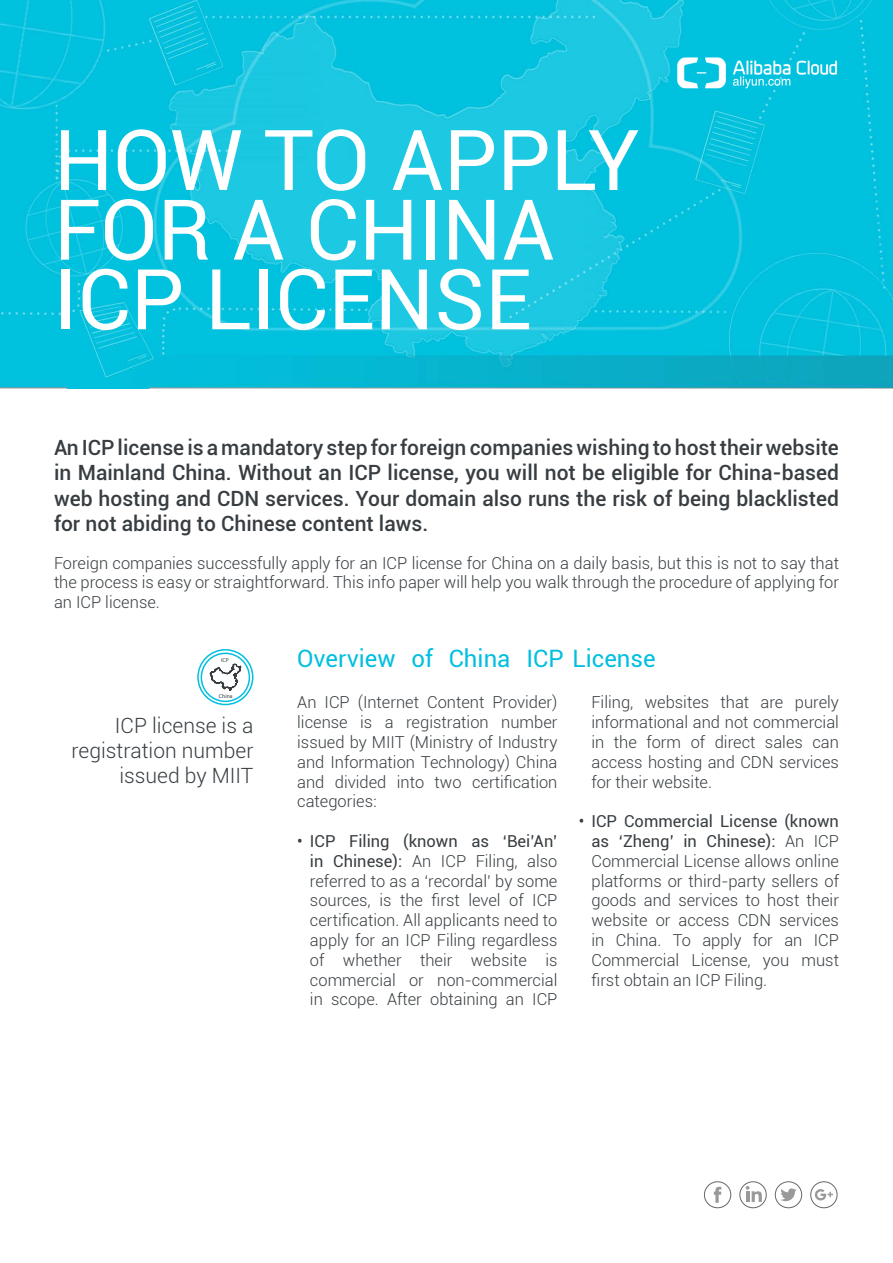
<style>
.page{position:relative;width:893px;height:1263px;background:#fff}
.page>*{position:absolute;margin:0;border:0;box-sizing:border-box;transform-origin:0 0}
.t1{font:84px/69.6px "Roboto";color:#fff}
.t2{font:24px "Roboto";color:#00bfdf}
.t3{font:500 21px/25.2px "Roboto";color:#373d41;text-align:justify}
.t4{font:300 21px/25.2px "Roboto";color:#373d41;text-align:right}
.t5{font:300 16.5px/19.8px "Roboto";color:#373d41;text-align:justify}
.t6{font:5.7px "Myriad Pro";color:#373d41}
.s1{font-weight:400}
</style>
<div class="page">
<svg style="left:810px;top:1181px;width:28px;height:27px"></svg>
<svg style="left:775px;top:1181px;width:27px;height:27px"></svg>
<svg style="left:704px;top:1181px;width:27px;height:27px"></svg>
<svg style="left:739px;top:1181px;width:28px;height:27px"></svg>
<img style="left:0;top:0;width:893px;height:388px">
<svg style="left:197px;top:649px;width:57px;height:57px"></svg>
<img style="left:676px;top:54px;width:163px;height:36px">
<h1 class="t1" style="left:54px;top:122px;width:588px">HOW TO APPLY<br>FOR A CHINA<br>ICP LICENSE</h1>
<p class="t3" style="left:54px;top:434px;width:786px">An ICP license is a mandatory step for foreign companies wishing to host their website in Mainland China. Without an ICP license, you will not be eligible for China-based web hosting and CDN services. Your domain also runs the risk of being blacklisted for not abiding to Chinese content laws.</p>
<p class="t5" style="left:54px;top:552px;width:786px">Foreign companies successfully apply for an ICP license for China on a daily basis, but this is not to say that the process is easy or straightforward. This info paper will help you walk through the procedure of applying for an ICP license.</p>
<p class="t6" style="left:221px;top:657px;width:9px">ICP</p>
<p class="t6" style="left:219px;top:692px;width:15px">China</p>
<p class="t4" style="left:72px;top:712px;width:183px">ICP license is a registration number issued by MIIT</p>
<h2 class="t2" style="left:297px;top:642px;width:360px">Overview of China ICP License</h2>
<p class="t5" style="left:297px;top:692px;width:262px">An ICP (Internet Content Provider) license is a registration number issued by MIIT (Ministry of Industry and Information Technology) China and divided into two certification categories:</p>
<p class="t5" style="left:310px;top:831px;width:249px;text-indent:-13px"><span class="s1">• ICP Filing (known as ‘Bei’An’ in Chinese):</span> An ICP Filing, also referred to as a ‘recordal’ by some sources, is the first level of ICP certification. All applicants need to apply for an ICP Filing regardless of whether their website is commercial or non-commercial in scope. After obtaining an ICP</p>
<p class="t5" style="left:591px;top:692px;width:249px">Filing, websites that are purely informational and not commercial in the form of direct sales can access hosting and CDN services for their website.</p>
<p class="t5" style="left:591px;top:811px;width:249px;text-indent:-13px"><span class="s1">• ICP Commercial License (known as ‘Zheng’ in Chinese):</span> An ICP Commercial License allows online platforms or third-party sellers of goods and services to host their website or access CDN services in China. To apply for an ICP Commercial License, you must first obtain an ICP Filing.</p>
</div>
